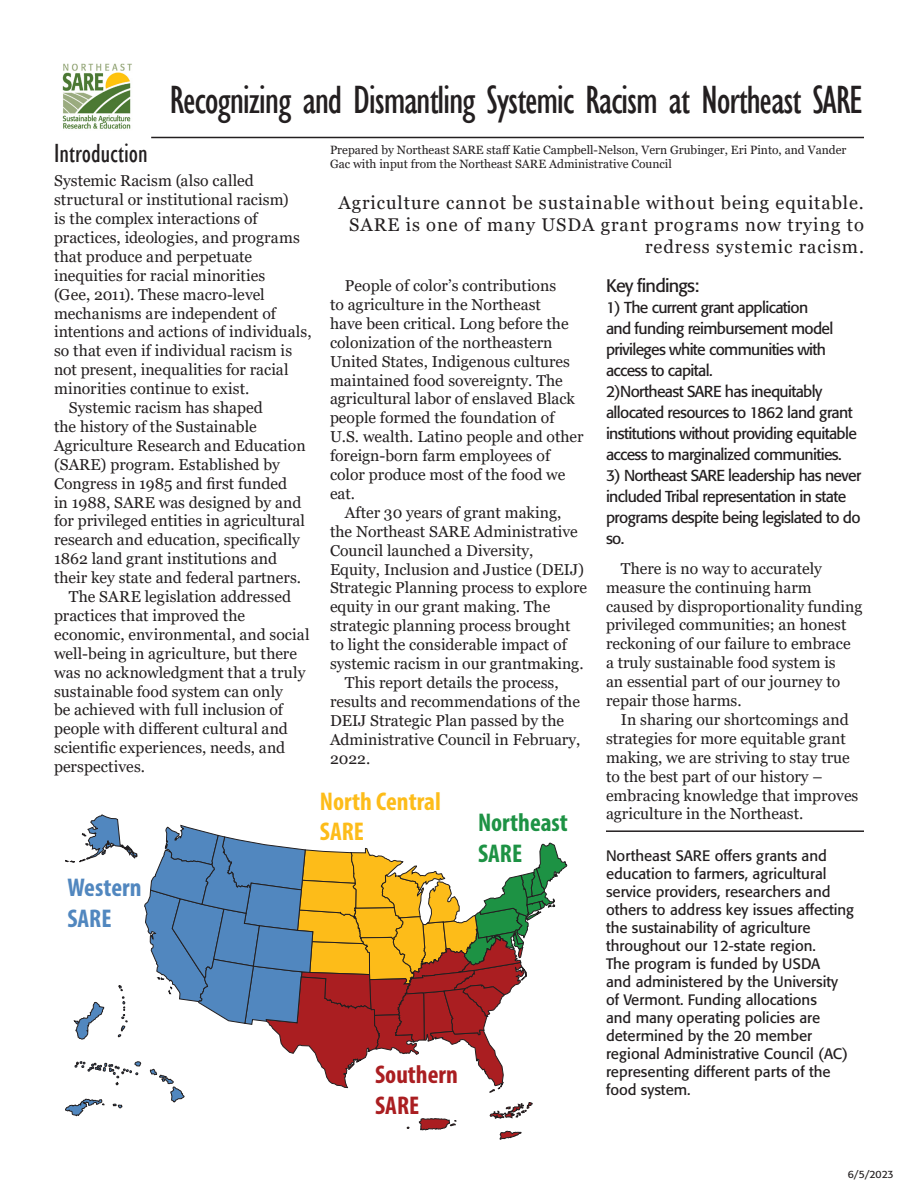
<style>
.page{position:relative;width:918px;height:1188px;background:#fff}
.page>*{position:absolute;margin:0;border:0;box-sizing:border-box;transform-origin:0 0}
.t1{font:condensed 40.5px "Gill Sans";letter-spacing:-.03em;color:#231f20}
.t2{font:condensed 27px "Gill Sans";color:#231f20}
.t3{font:700 condensed 25.65px/30.9px "Myriad Pro";color:#fdbc19}
.t4{font:700 condensed 25.65px/30.9px "Myriad Pro";color:#1d9244}
.t5{font:700 condensed 25.65px/30.9px "Myriad Pro";color:#aa1e21}
.t6{font:700 condensed 25.65px/30.9px "Myriad Pro";color:#5187bf}
.t7{font:18.3px/22px "Georgia";letter-spacing:.05em;color:#231f20;text-align:right}
.t8{font:18px "Formata";letter-spacing:-.04em;color:#231f20}
.t9{font:15.75px/18.9px "Georgia";color:#231f20}
.t10{font:15.75px/21px "Formata";letter-spacing:-.04em;color:#231f20}
.t11{font:15px/18px "Formata";color:#231f20}
.t12{font:12px/14.4px "Georgia";color:#231f20}
.t13{font:10.5px "Formata";color:#231f20}
</style>
<div class="page">
<img style="left:62px;top:63px;width:70px;height:66px">
<svg style="left:65px;top:814px;width:502px;height:326px"></svg>
<hr style="left:151px;top:137px;width:713px;height:1px;background:#231f20">
<hr style="left:606px;top:830px;width:258px;height:2px;background:#231f20">
<p class="t1" style="left:170px;top:76px;width:696px">Recognizing and Dismantling Systemic Racism at Northeast SARE</p>
<p class="t2" style="left:54px;top:137px;width:95px">Introduction</p>
<p class="t9" style="left:54px;top:172px;width:259px">Systemic Racism (also called structural or institutional racism)<br>is the complex interactions of practices, ideologies, and programs that produce and perpetuate inequities for racial minorities<br>(Gee, 2011). These macro-level mechanisms are independent of intentions and actions of individuals, so that even if individual racism is not present, inequalities for racial minorities continue to exist.</p>
<p class="t9" style="left:54px;top:399px;width:253px;text-indent:15px">Systemic racism has shaped<br>the history of the Sustainable Agriculture Research and Education (SARE) program. Established by Congress in 1985 and first funded<br>in 1988, SARE was designed by and for privileged entities in agricultural research and education, specifically 1862 land grant institutions and their key state and federal partners.</p>
<p class="t9" style="left:54px;top:588px;width:257px;text-indent:15px">The SARE legislation addressed practices that improved the economic, environmental, and social well-being in agriculture, but there was no acknowledgment that a truly sustainable food system can only<br>be achieved with full inclusion of people with different cultural and scientific experiences, needs, and perspectives.</p>
<p class="t6" style="left:67px;top:872px;width:76px">Western<br>SARE</p>
<p class="t12" style="left:330px;top:143px;width:518px">Prepared by Northeast SARE staff Katie Campbell-Nelson, Vern Grubinger, Eri Pinto, and Vander<br>Gac with input from the Northeast SARE Administrative Council</p>
<p class="t7" style="left:339px;top:192px;width:527px">Agriculture cannot be sustainable without being equitable.<br>SARE is one of many USDA grant programs now trying to redress systemic racism.</p>
<p class="t8" style="left:606px;top:275px;width:95px">Key findings:</p>
<p class="t10" style="left:606px;top:297px;width:229px">1) The current grant application and funding reimbursement model privileges white communities with access to capital.</p>
<p class="t10" style="left:606px;top:381px;width:253px">2)Northeast SARE has inequitably allocated resources to 1862 land grant institutions without providing equitable access to marginalized communities.</p>
<p class="t10" style="left:606px;top:465px;width:257px">3) Northeast SARE leadership has never included Tribal representation in state programs despite being legislated to do so.</p>
<p class="t9" style="left:330px;top:277px;width:255px;text-indent:15px">People of color’s contributions<br>to agriculture in the Northeast<br>have been critical. Long before the colonization of the northeastern<br>United States, Indigenous cultures maintained food sovereignty. The agricultural labor of enslaved Black people formed the foundation of<br>U.S. wealth. Latino people and other foreign-born farm employees of color produce most of the food we eat.</p>
<p class="t9" style="left:330px;top:503px;width:259px;text-indent:15px">After 30 years of grant making, the Northeast SARE Administrative Council launched a Diversity, Equity, Inclusion and Justice (DEIJ)<br>Strategic Planning process to explore equity in our grant making. The strategic planning process brought to light the considerable impact of systemic racism in our grantmaking.</p>
<p class="t9" style="left:330px;top:673px;width:252px;text-indent:15px">This report details the process, results and recommendations of the<br>DEIJ Strategic Plan passed by the<br>Administrative Council in February,<br>2022.</p>
<p class="t9" style="left:606px;top:559px;width:258px;text-indent:15px">There is no way to accurately measure the continuing harm caused by disproportionality funding privileged communities; an honest reckoning of our failure to embrace a truly sustainable food system is<br>an essential part of our journey to repair those harms.</p>
<p class="t9" style="left:606px;top:710px;width:254px;text-indent:15px">In sharing our shortcomings and strategies for more equitable grant making, we are striving to stay true to the best part of our history – embracing knowledge that improves agriculture in the Northeast.</p>
<p class="t11" style="left:606px;top:846px;width:250px">Northeast SARE offers grants and education to farmers, agricultural service providers, researchers and others to address key issues affecting the sustainability of agriculture throughout our 12-state region.<br>The program is funded by USDA<br>and administered by the University of Vermont. Funding allocations<br>and many operating policies are determined by the 20 member regional Administrative Council (AC) representing different parts of the food system.</p>
<p class="t3" style="left:320px;top:785px;width:122px">North Central<br>SARE</p>
<p class="t4" style="left:478px;top:806px;width:91px">Northeast<br>SARE</p>
<p class="t5" style="left:375px;top:1058px;width:84px">Southern<br>SARE</p>
<p class="t13" style="left:848px;top:1168px;width:47px">6/5/2023</p>
</div>
